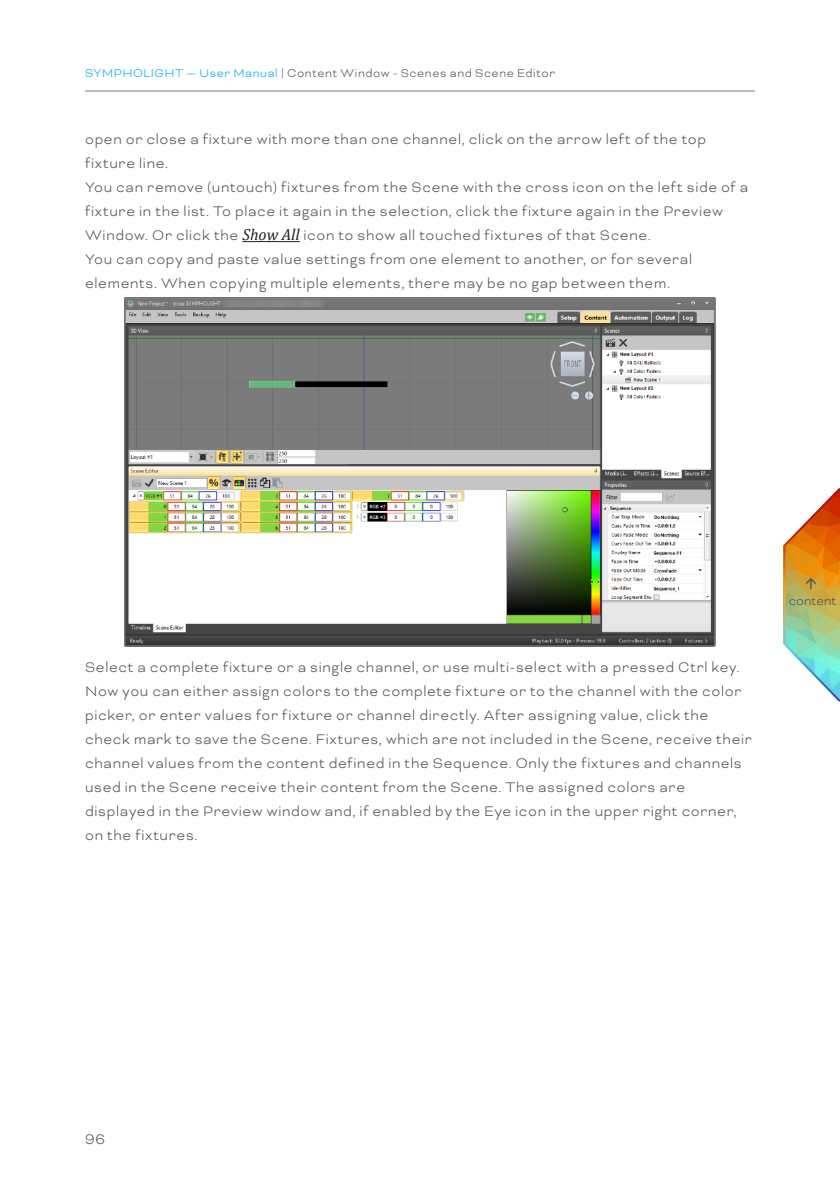
<style>
.page{position:relative;width:840px;height:1191px;background:#fff}
.page>*{position:absolute;margin:0;border:0;box-sizing:border-box;transform-origin:0 0}
.A5_Copy_8{font:300 16px/24px "Bicyclette";letter-spacing:.04em;color:#525557}
.t1{font:300 14px "Bicyclette";color:#525557}
.t2{font:300 13px "Bicyclette";letter-spacing:.045em;color:#525557}
.s1{color:#00aeef}
.s2{font-family:"Cambria";font-weight:400;font-style:italic;color:#231f20}
</style>
<div class="page">
<hr style="left:85px;top:91px;width:669px;height:1px;background:#78797c">
<hr style="left:242px;top:241px;width:57px;height:1px;background:#231f20">
<img style="left:124px;top:297px;width:591px;height:349px">
<svg style="left:690px;top:408px;width:149px;height:294px"></svg>
<p class="t2" style="left:85px;top:66px;width:471px"><span class="s1">SYMPHOLIGHT — User Manual</span> | Content Window - Scenes and Scene Editor</p>
<p class="A5_Copy_8" style="left:85px;top:127px;width:622px">open or close a fixture with more than one channel, click on the arrow left of the top fixture line.</p>
<p class="A5_Copy_8" style="left:85px;top:175px;width:664px">You can remove (untouch) fixtures from the Scene with the cross icon on the left side of a fixture in the list. To place it again in the selection, click the fixture again in the Preview<br>Window. Or click the <span class="s2">Show All</span> icon to show all touched fixtures of that Scene.</p>
<p class="A5_Copy_8" style="left:85px;top:247px;width:608px">You can copy and paste value settings from one element to another, or for several elements. When copying multiple elements, there may be no gap between them.</p>
<p class="A5_Copy_8" style="left:85px;top:655px;width:668px">Select a complete fixture or a single channel, or use multi-select with a pressed Ctrl key.<br>Now you can either assign colors to the complete fixture or to the channel with the color picker, or enter values for fixture or channel directly. After assigning value, click the check mark to save the Scene. Fixtures, which are not included in the Scene, receive their channel values from the content defined in the Sequence. Only the fixtures and channels used in the Scene receive their content from the Scene. The assigned colors are displayed in the Preview window and, if enabled by the Eye icon in the upper right corner, on the fixtures.</p>
<p class="t1" style="left:788px;top:592px;width:49px">content</p>
<p class="A5_Copy_8" style="left:85px;top:1127px;width:21px">96</p>
</div>
